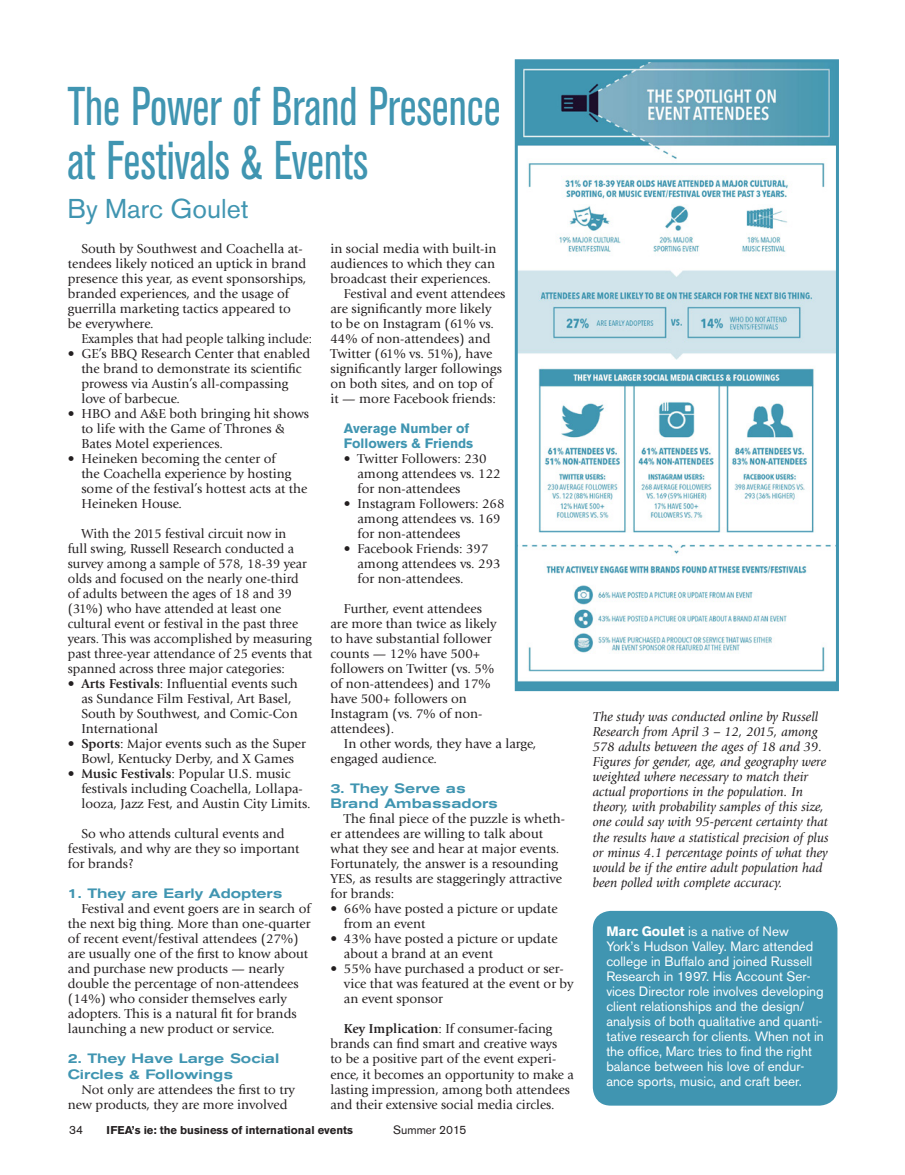
<style>
.page{position:relative;width:905px;height:1175px;background:#fff}
.page>*{position:absolute;margin:0;border:0;box-sizing:border-box;transform-origin:0 0}
.t1{font:condensed 54px/54px "Akzidenz Grotesk BE";color:#4095b1;scale:.89 1}
.t2{font:27px "Akzidenz Grotesk BE";color:#4095b1}
.Body_Text{font:13.5px/15px "Giovanni";color:#231f20}
.Body_Text_Bullet{font:13.5px/15px "Giovanni";color:#231f20}
.Body_Text_98{font:13.5px/15px "Giovanni";color:#231f20}
.Cutline{font:italic 13.5px/15px "Giovanni";color:#231f20}
.Author_Box_Text{font:13.5px/15px "Akzidenz Grotesk BE";color:#fff}
.Body_Text_96{font:13.5px/15px "Giovanni";color:#231f20}
.Body_Text_Bullet_Lev{font:13.5px/15px "Giovanni";color:#231f20}
.Head_6{font:500 expanded 13.5px/15px "Akzidenz Grotesk BE";color:#4095b1}
.Body_Text-2{font:13.5px "Giovanni";color:#231f20;scale:.94 1}
.Head_7{font:700 13.5px/15px "Akzidenz Grotesk BE";color:#4095b1}
.t3{font:12px "Akzidenz Grotesk BE";color:#231f20}
.t4{font:700 11.25px "Akzidenz Grotesk BE";color:#231f20}
.s1{font-weight:700}
</style>
<div class="page">
<div style="left:592px;top:910px;width:245px;height:195px;background:#4095b1;border-radius:18px"></div>
<img style="left:518px;top:63px;width:316px;height:624px">
<div style="left:514px;top:59px;width:324px;height:632px;border:3px solid #4095b1"></div>
<p class="t1" style="left:68px;top:81px;width:488px">The Power of Brand Presence at Festivals &amp; Events</p>
<p class="t2" style="left:68px;top:193px;width:183px">By Marc Goulet</p>
<p class="Body_Text" style="left:68px;top:241px;width:240px;text-indent:14px">South by Southwest and Coachella at&shy;tendees likely noticed an uptick in brand presence this year, as event sponsorships, branded experiences, and the usage of guerrilla marketing tactics appeared to be everywhere.</p>
<p class="Body_Text-2" style="left:81px;top:331px;width:247px">Examples that had people talking include:</p>
<p class="Body_Text_Bullet" style="left:81px;top:346px;width:230px;text-indent:-14px">• GE’s BBQ Research Center that enabled the brand to demonstrate its scientific prowess via Austin’s all-compassing love of barbecue.</p>
<p class="Body_Text_Bullet" style="left:81px;top:406px;width:229px;text-indent:-14px">• HBO and A&amp;E both bringing hit shows to life with the Game of Thrones &amp;<br>Bates Motel experiences.</p>
<p class="Body_Text_Bullet" style="left:81px;top:451px;width:228px;text-indent:-14px">• Heineken becoming the center of<br>the Coachella experience by hosting some of the festival’s hottest acts at the<br>Heineken House.</p>
<p class="Body_Text" style="left:68px;top:526px;width:246px;text-indent:14px">With the 2015 festival circuit now in<br>full swing, Russell Research conducted a survey among a sample of 578, 18-39 year olds and focused on the nearly one-third of adults between the ages of 18 and 39 (31%) who have attended at least one cultural event or festival in the past three years. This was accomplished by measuring past three-year attendance of 25 events that spanned across three major categories:</p>
<p class="Body_Text_Bullet" style="left:81px;top:676px;width:218px;text-indent:-14px">• <span class="s1">Arts Festivals</span>: Influential events such as Sundance Film Festival, Art Basel,<br>South by Southwest, and Comic-Con<br>International</p>
<p class="Body_Text_Bullet" style="left:68px;top:736px;width:240px;text-align:center">• <span class="s1">Sports</span>: Major events such as the Super<br>Bowl, Kentucky Derby, and X Games</p>
<p class="Body_Text_Bullet" style="left:81px;top:766px;width:231px;text-indent:-14px">• <span class="s1">Music Festivals</span>: Popular U.S. music festivals including Coachella, Lollapa&shy;looza, Jazz Fest, and Austin City Limits.</p>
<p class="Body_Text" style="left:68px;top:826px;width:233px;text-indent:14px">So who attends cultural events and festivals, and why are they so important for brands?</p>
<p class="Head_6" style="left:68px;top:886px;width:216px">1. They are Early Adopters</p>
<p class="Body_Text_98" style="left:68px;top:901px;width:244px;text-indent:14px">Festival and event goers are in search of the next big thing. More than one-quarter of recent event/festival attendees (27%) are usually one of the first to know about and purchase new products — nearly double the percentage of non-attendees (14%) who consider themselves early adopters. This is a natural fit for brands launching a new product or service.</p>
<p class="Head_6" style="left:68px;top:1051px;width:213px">2. They Have Large Social<br>Circles &amp; Followings</p>
<p class="Body_Text_96" style="left:68px;top:1081px;width:228px;text-indent:14px">Not only are attendees the first to try new products, they are more involved</p>
<p class="Body_Text_96" style="left:330px;top:241px;width:167px;text-align:justify">in social media with built-in audiences to which they can broadcast their experiences.</p>
<p class="Body_Text" style="left:330px;top:286px;width:177px;text-indent:14px">Festival and event attendees are significantly more likely to be on Instagram (61% vs.<br>44% of non-attendees) and<br>Twitter (61% vs. 51%), have significantly larger followings on both sites, and on top of<br>it — more Facebook friends:</p>
<p class="Head_7" style="left:344px;top:421px;width:131px">Average Number of<br>Followers &amp; Friends</p>
<p class="Body_Text_Bullet_Lev" style="left:357px;top:451px;width:145px;text-indent:-14px">• Twitter Followers: 230 among attendees vs. 122 for non-attendees</p>
<p class="Body_Text_Bullet_Lev" style="left:357px;top:496px;width:149px;text-indent:-14px">• Instagram Followers: 268 among attendees vs. 169 for non-attendees</p>
<p class="Body_Text_Bullet_Lev" style="left:357px;top:541px;width:145px;text-indent:-14px">• Facebook Friends: 397 among attendees vs. 293 for non-attendees.</p>
<p class="Body_Text" style="left:330px;top:601px;width:168px;text-indent:14px">Further, event attendees are more than twice as likely to have substantial follower counts — 12% have 500+ followers on Twitter (vs. 5% of non-attendees) and 17% have 500+ followers on<br>Instagram (vs. 7% of non&shy;attendees).</p>
<p class="Body_Text" style="left:330px;top:736px;width:207px;text-indent:14px">In other words, they have a large, engaged audience.</p>
<p class="Head_6" style="left:330px;top:781px;width:169px">3. They Serve as<br>Brand Ambassadors</p>
<p class="Body_Text_96" style="left:330px;top:811px;width:236px;text-indent:14px">The final piece of the puzzle is wheth&shy;er attendees are willing to talk about what they see and hear at major events.<br>Fortunately, the answer is a resounding YES, as results are staggeringly attractive for brands:</p>
<p class="Body_Text_Bullet" style="left:344px;top:901px;width:215px;text-indent:-14px">• 66% have posted a picture or update from an event</p>
<p class="Body_Text_Bullet" style="left:344px;top:931px;width:215px;text-indent:-14px">• 43% have posted a picture or update about a brand at an event</p>
<p class="Body_Text_Bullet" style="left:344px;top:961px;width:231px;text-indent:-14px">• 55% have purchased a product or ser&shy;vice that was featured at the event or by an event sponsor</p>
<p class="Body_Text_98" style="left:330px;top:1021px;width:245px;text-indent:14px"><span class="s1">Key Implication</span>: If consumer-facing brands can find smart and creative ways<br>to be a positive part of the event experi&shy;ence, it becomes an opportunity to make a lasting impression, among both attendees and their extensive social media circles.</p>
<p class="t3" style="left:69px;top:1123px;width:16px">34</p>
<p class="t4" style="left:107px;top:1124px;width:248px">IFEA’s ie: the business of international events</p>
<p class="t3" style="left:393px;top:1123px;width:75px">Summer 2015</p>
<p class="Cutline" style="left:592px;top:709px;width:237px">The study was conducted online by Russell Research from April 3 – 12, 2015, among 578 adults between the ages of 18 and 39.<br>Figures for gender, age, and geography were weighted where necessary to match their actual proportions in the population. In theory, with probability samples of this size, one could say with 95-percent certainty that the results have a statistical precision of plus or minus 4.1 percentage points of what they would be if the entire adult population had been polled with complete accuracy.</p>
<p class="Author_Box_Text" style="left:606px;top:923px;width:219px"><span class="s1">Marc Goulet</span> is a native of New York’s Hudson Valley. Marc attended college in Buffalo and joined Russell Research in 1997. His Account Ser&shy;vices Director role involves developing client relationships and the design/ analysis of both qualitative and quanti&shy;tative research for clients. When not in the office, Marc tries to find the right balance between his love of endur&shy;ance sports, music, and craft beer.</p>
</div>
